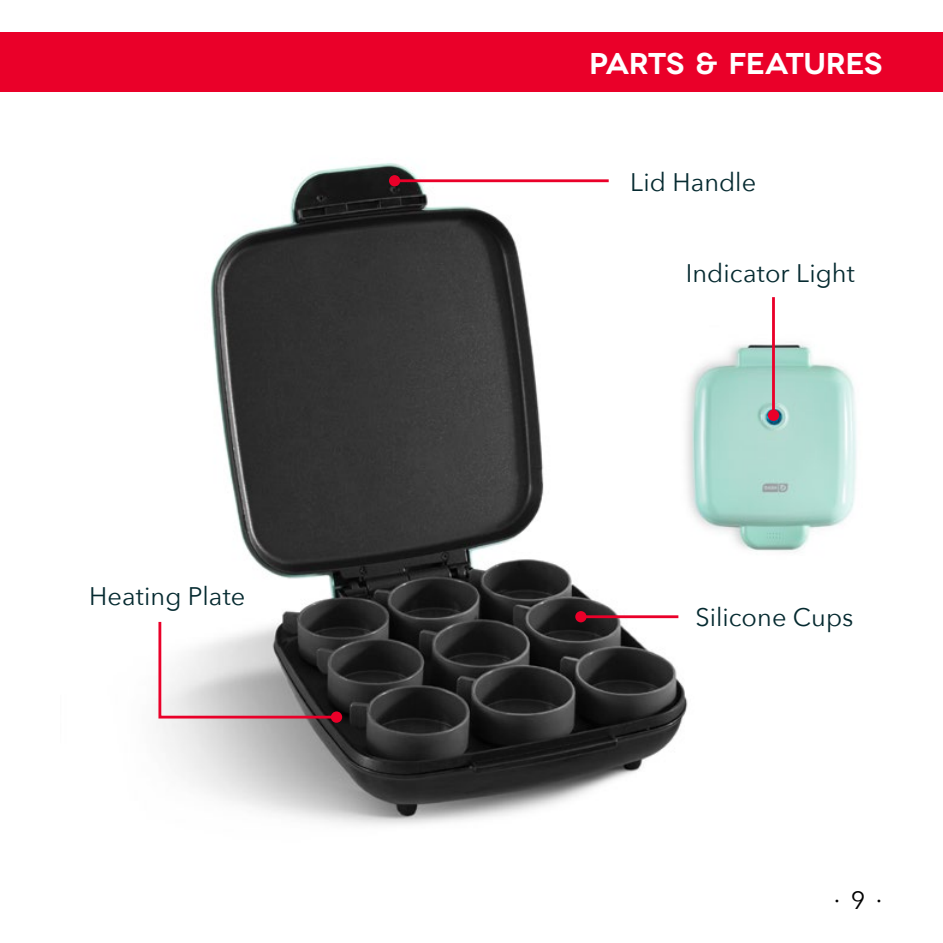
<style>
.page{position:relative;width:943px;height:943px;background:#fff}
.page>*{position:absolute;margin:0;border:0;box-sizing:border-box;transform-origin:0 0}
.t1{font:600 30px "Novecentowide";letter-spacing:-.02em;color:#fff}
.t2{font:25.5px "Avenir Next";letter-spacing:.005em;color:#052a30}
.t3{font:25px "Avenir Next";color:#000}
</style>
<div class="page">
<div style="left:0;top:33px;width:943px;height:59px;background:#ea0029"></div>
<img style="left:160px;top:163px;width:528px;height:662px">
<hr style="left:394px;top:179px;width:214px;height:3px;background:#ea0029">
<div style="left:389px;top:175px;width:11px;height:11px;background:#ea0029;border-radius:50%"></div>
<hr style="left:581px;top:615px;width:97px;height:3px;background:#ea0029">
<div style="left:575px;top:611px;width:11px;height:11px;background:#ea0029;border-radius:50%"></div>
<svg style="left:158px;top:619px;width:181px;height:101px"></svg>
<div style="left:331px;top:711px;width:11px;height:11px;background:#ea0029;border-radius:50%"></div>
<img style="left:652px;top:325px;width:205px;height:243px">
<hr style="left:772px;top:297px;width:3px;height:118px;background:#ea0029">
<div style="left:767px;top:409px;width:12px;height:12px;background:#ea0029;border-radius:50%"></div>
<p class="t2" style="left:89px;top:575px;width:158px">Heating Plate</p>
<p class="t1" style="left:589px;top:45px;width:295px">PARTS &amp; FEATURES</p>
<p class="t2" style="left:630px;top:160px;width:128px">Lid Handle</p>
<p class="t2" style="left:685px;top:251px;width:171px">Indicator Light</p>
<p class="t2" style="left:695px;top:595px;width:160px">Silicone Cups</p>
<p class="t3" style="left:833px;top:879px;width:50px">∙ 9 ∙</p>
</div>
